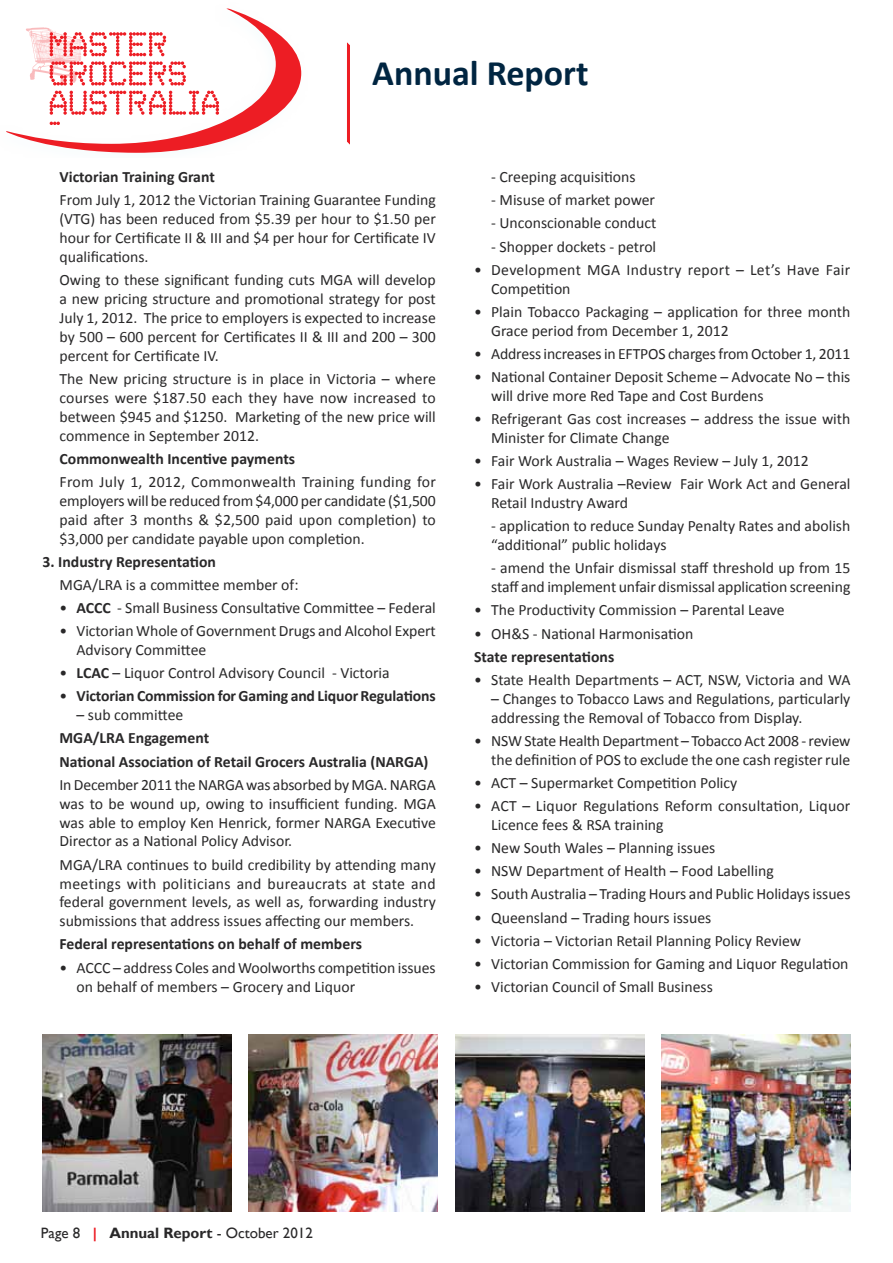
<style>
.page{position:relative;width:893px;height:1263px;background:#fff}
.page>*{position:absolute;margin:0;border:0;box-sizing:border-box;transform-origin:0 0}
.t1{font:700 36px "Calibri";color:#002541}
.t2{font:15.75px/18.9px "Calibri";color:#292829}
.t3{font:700 15.75px/23.1px "Calibri";color:#292829}
.t4{font:15.75px/18.9px "Calibri";letter-spacing:.025em;color:#292829}
.t5{font:15px "Gill Sans";color:#292829}
.s1{font-weight:700}
.s2{font-weight:400}
.s3{font-weight:700;color:#ed1d24}
</style>
<div class="page">
<svg style="left:6px;top:9px;width:295px;height:144px"></svg>
<svg style="left:347px;top:43px;width:3px;height:101px"></svg>
<img style="left:43px;top:1034px;width:189px;height:178px">
<img style="left:249px;top:1034px;width:189px;height:178px">
<img style="left:455px;top:1034px;width:189px;height:178px">
<img style="left:661px;top:1034px;width:189px;height:178px">
<h1 class="t1" style="left:372px;top:50px;width:218px">Annual Report</h1>
<p class="t3" style="left:60px;top:165px;width:157px">Victorian Training Grant</p>
<p class="t2" style="left:60px;top:191px;width:378px;text-align:justify">From July 1, 2012 the Victorian Training Guarantee Funding (VTG) has been reduced from $5.39 per hour to $1.50 per hour for Certificate II &amp; III and $4 per hour for Certificate IV qualifications.</p>
<p class="t2" style="left:60px;top:270px;width:378px;text-align:justify">Owing to these significant funding cuts MGA will develop a new pricing structure and promotional strategy for post July 1, 2012. The price to employers is expected to increase by 500 – 600 percent for Certificates II &amp; III and 200 – 300 percent for Certificate IV.</p>
<p class="t2" style="left:60px;top:369px;width:378px;text-align:justify">The New pricing structure is in place in Victoria – where courses were $187.50 each they have now increased to between $945 and $1250. Marketing of the new price will commence in September 2012.</p>
<p class="t3" style="left:60px;top:447px;width:237px">Commonwealth Incentive payments</p>
<p class="t2" style="left:60px;top:472px;width:378px;text-align:justify">From July 1, 2012, Commonwealth Training funding for employers will be reduced from $4,000 per candidate ($1,500 paid after 3 months &amp; $2,500 paid upon completion) to $3,000 per candidate payable upon completion.</p>
<p class="t3" style="left:43px;top:550px;width:175px">3. Industry Representation</p>
<p class="t2" style="left:60px;top:575px;width:241px">MGA/LRA is a committee member of:</p>
<p class="t2" style="left:60px;top:598px;width:378px">• <span class="s1">ACCC</span> - Small Business Consultative Committee – Federal</p>
<p class="t2" style="left:77px;top:621px;width:361px;text-indent:-17px">• Victorian Whole of Government Drugs and Alcohol Expert<br>Advisory Committee</p>
<p class="t2" style="left:60px;top:664px;width:332px">• <span class="s1">LCAC</span> – Liquor Control Advisory Council - Victoria</p>
<p class="t3" style="left:60px;top:684px;width:378px"><span class="s2">•</span> Victorian Commission for Gaming and Liquor Regulations</p>
<p class="t2" style="left:77px;top:706px;width:108px">– sub committee</p>
<p class="t3" style="left:60px;top:727px;width:370px">MGA/LRA Engagement<br>National Association of Retail Grocers Australia (NARGA)</p>
<p class="t2" style="left:60px;top:775px;width:378px;text-align:justify">In December 2011 the NARGA was absorbed by MGA. NARGA was to be wound up, owing to insufficient funding. MGA was able to employ Ken Henrick, former NARGA Executive Director as a National Policy Advisor.</p>
<p class="t2" style="left:60px;top:855px;width:378px;text-align:justify">MGA/LRA continues to build credibility by attending many meetings with politicians and bureaucrats at state and federal government levels, as well as, forwarding industry submissions that address issues affecting our members.</p>
<p class="t3" style="left:60px;top:933px;width:304px">Federal representations on behalf of members</p>
<p class="t2" style="left:77px;top:958px;width:361px;text-indent:-17px">• ACCC – address Coles and Woolworths competition issues on behalf of members – Grocery and Liquor</p>
<p class="t2" style="left:491px;top:167px;width:146px">- Creeping acquisitions</p>
<p class="t2" style="left:491px;top:191px;width:165px">- Misuse of market power</p>
<p class="t2" style="left:491px;top:214px;width:167px">- Unconscionable conduct</p>
<p class="t2" style="left:491px;top:237px;width:167px">- Shopper dockets - petrol</p>
<p class="t4" style="left:491px;top:260px;width:361px;text-indent:-17px">• Development MGA Industry report – Let’s Have Fair<br>Competition</p>
<p class="t2" style="left:491px;top:302px;width:361px;text-indent:-17px">• Plain Tobacco Packaging – application for three month<br>Grace period from December 1, 2012</p>
<p class="t2" style="left:474px;top:344px;width:378px">• Address increases in EFTPOS charges from October 1, 2011</p>
<p class="t2" style="left:491px;top:367px;width:361px;text-indent:-17px">• National Container Deposit Scheme – Advocate No – this will drive more Red Tape and Cost Burdens</p>
<p class="t2" style="left:491px;top:409px;width:361px;text-indent:-17px">• Refrigerant Gas cost increases – address the issue with<br>Minister for Climate Change</p>
<p class="t2" style="left:474px;top:451px;width:336px">• Fair Work Australia – Wages Review – July 1, 2012</p>
<p class="t2" style="left:491px;top:475px;width:361px;text-indent:-17px">• Fair Work Australia –Review Fair Work Act and General<br>Retail Industry Award</p>
<p class="t2" style="left:491px;top:517px;width:361px">- application to reduce Sunday Penalty Rates and abolish “additional” public holidays</p>
<p class="t2" style="left:491px;top:559px;width:361px">- amend the Unfair dismissal staff threshold up from 15 staff and implement unfair dismissal application screening</p>
<p class="t2" style="left:474px;top:601px;width:312px">• The Productivity Commission – Parental Leave</p>
<p class="t2" style="left:474px;top:624px;width:221px">• OH&amp;S - National Harmonisation</p>
<p class="t3" style="left:474px;top:645px;width:142px">State representations</p>
<p class="t2" style="left:474px;top:670px;width:378px">• State Health Departments – ACT, NSW, Victoria and WA</p>
<p class="t2" style="left:491px;top:689px;width:361px">– Changes to Tobacco Laws and Regulations, particularly addressing the Removal of Tobacco from Display.</p>
<p class="t2" style="left:474px;top:731px;width:378px;text-align:right">• NSW State Health Department – Tobacco Act 2008 - review the definition of POS to exclude the one cash register rule</p>
<p class="t2" style="left:474px;top:773px;width:265px">• ACT – Supermarket Competition Policy</p>
<p class="t2" style="left:491px;top:796px;width:361px;text-indent:-17px">• ACT – Liquor Regulations Reform consultation, Liquor<br>Licence fees &amp; RSA training</p>
<p class="t2" style="left:474px;top:838px;width:243px">• New South Wales – Planning issues</p>
<p class="t2" style="left:474px;top:861px;width:301px">• NSW Department of Health – Food Labelling</p>
<p class="t2" style="left:474px;top:885px;width:378px">• South Australia – Trading Hours and Public Holidays issues</p>
<p class="t2" style="left:474px;top:908px;width:239px">• Queensland – Trading hours issues</p>
<p class="t2" style="left:474px;top:931px;width:329px">• Victoria – Victorian Retail Planning Policy Review</p>
<p class="t2" style="left:474px;top:954px;width:376px">• Victorian Commission for Gaming and Liquor Regulation</p>
<p class="t2" style="left:474px;top:977px;width:240px">• Victorian Council of Small Business</p>
<p class="t5" style="left:41px;top:1224px;width:273px">Page 8 <span class="s3">|</span> <span class="s1">Annual Report</span> - October 2012</p>
</div>
